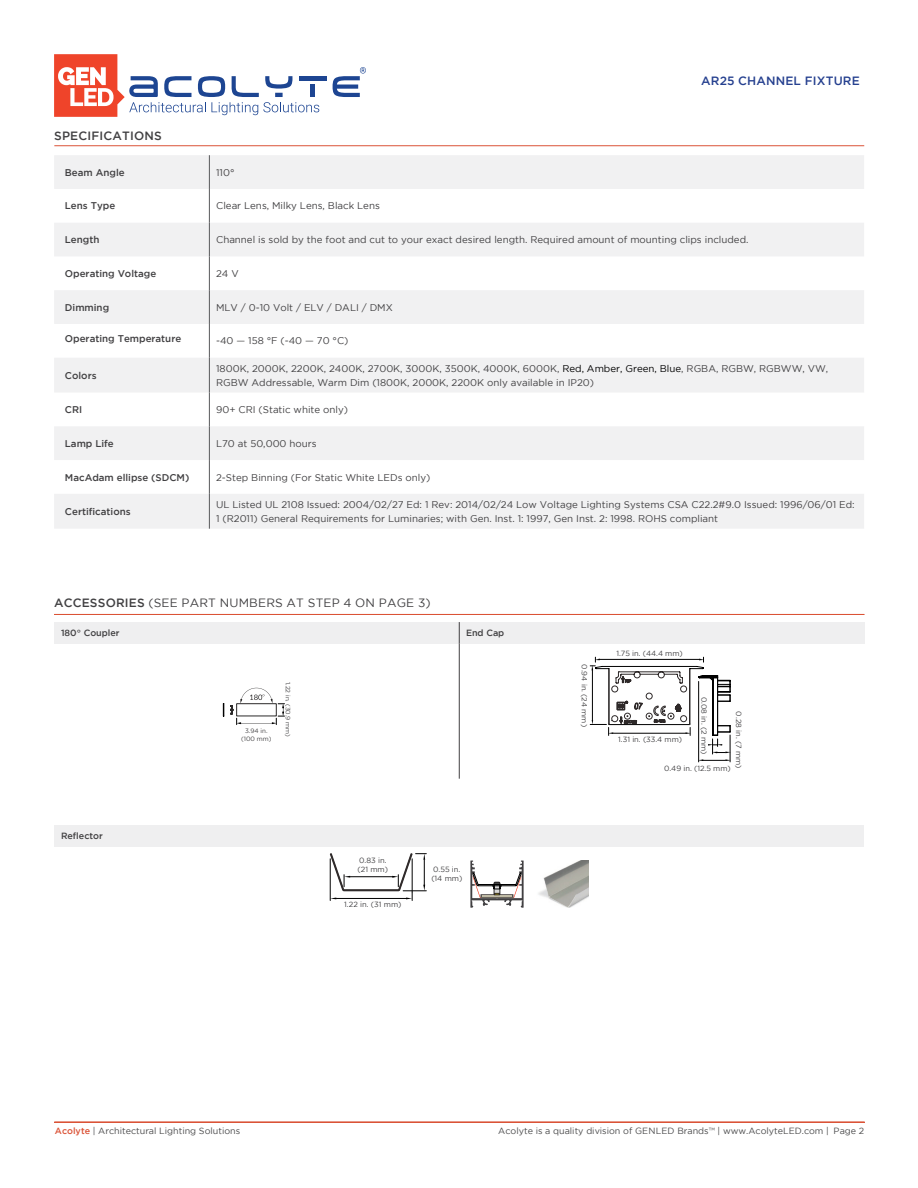
<style>
.page{position:relative;width:918px;height:1188px;background:#fff}
.page>*{position:absolute;margin:0;border:0;box-sizing:border-box;transform-origin:0 0}
.t1{font:12px "Gotham";letter-spacing:.015em;color:#414042}
.t2{font:500 12px "Gotham";letter-spacing:.015em;color:#25408f}
.t3{font:500 12px "Gotham";letter-spacing:.015em;color:#414042}
.t4{font:9.75px/14.2px "Gotham";color:#414042}
.t5{font:500 9.75px "Gotham";color:#414042}
.t6{font:9px "Gotham";color:#4a4a4b}
.t7{font:500 9px "Gotham";color:#414042}
.t8{font:7.5px/9px "Gotham";color:#414042}
.t9{font:6.3px/7.5px "Gotham";color:#414042;text-align:center}
.s1{color:#000}
.s2{font-weight:500}
.s3{font-weight:500;color:#db5337}
.s4{color:#58595b}
</style>
<div class="page">
<svg style="left:54px;top:54px;width:265px;height:63px"></svg>
<div style="left:310px;top:85px;width:5px;height:12px;background:#1d4592"></div>
<hr style="left:299px;top:76px;width:27px;height:4px;background:#1d4592">
<svg style="left:333px;top:67px;width:33px;height:30px"></svg>
<hr style="left:54px;top:145px;width:810px;height:1px;background:#db5337">
<hr style="left:54px;top:1122px;width:811px;height:1px;background:#db5337">
<svg style="left:54px;top:155px;width:810px;height:374px;fill:#f1f1f2"></svg>
<hr style="left:209px;top:155px;width:1px;height:34px;background:#58595b">
<hr style="left:209px;top:189px;width:1px;height:34px;background:#58595b">
<hr style="left:209px;top:223px;width:1px;height:33px;background:#58595b">
<hr style="left:209px;top:256px;width:1px;height:34px;background:#58595b">
<hr style="left:209px;top:290px;width:1px;height:34px;background:#58595b">
<hr style="left:209px;top:324px;width:1px;height:34px;background:#58595b">
<hr style="left:209px;top:358px;width:1px;height:35px;background:#58595b">
<hr style="left:209px;top:393px;width:1px;height:33px;background:#58595b">
<hr style="left:209px;top:426px;width:1px;height:34px;background:#58595b">
<hr style="left:209px;top:460px;width:1px;height:34px;background:#58595b">
<hr style="left:209px;top:494px;width:1px;height:35px;background:#58595b">
<div style="left:54px;top:622px;width:405px;height:22px;background:#efeff0"></div>
<div style="left:459px;top:622px;width:405px;height:22px;background:#efeff0"></div>
<svg style="left:459px;top:622px;width:1px;height:22px"></svg>
<hr style="left:459px;top:644px;width:1px;height:135px;background:#414042">
<svg style="left:223px;top:688px;width:62px;height:37px"></svg>
<svg style="left:590px;top:657px;width:141px;height:105px"></svg>
<div style="left:54px;top:825px;width:810px;height:22px;background:#efeff0"></div>
<img style="left:538px;top:861px;width:51px;height:47px">
<hr style="left:330px;top:859px;width:1px;height:42px;background:#000">
<hr style="left:412px;top:859px;width:1px;height:42px;background:#000">
<svg style="left:330px;top:853px;width:96px;height:46px"></svg>
<svg style="left:470px;top:861px;width:54px;height:47px"></svg>
<hr style="left:54px;top:614px;width:810px;height:1px;background:#db5336">
<p class="t2" style="left:701px;top:74px;width:160px">AR25 CHANNEL FIXTURE</p>
<p class="t3" style="left:54px;top:129px;width:109px">SPECIFICATIONS</p>
<p class="t5" style="left:65px;top:167px;width:61px">Beam Angle</p>
<p class="t4" style="left:216px;top:165px;width:20px">110°</p>
<p class="t5" style="left:65px;top:200px;width:52px">Lens Type</p>
<p class="t4" style="left:216px;top:199px;width:165px">Clear Lens, Milky Lens, Black Lens</p>
<p class="t5" style="left:65px;top:234px;width:36px">Length</p>
<p class="t4" style="left:216px;top:232px;width:534px">Channel is sold by the foot and cut to your exact desired length. Required amount of mounting clips included.</p>
<p class="t5" style="left:65px;top:268px;width:93px">Operating Voltage</p>
<p class="t4" style="left:216px;top:266px;width:24px">24 V</p>
<p class="t5" style="left:65px;top:302px;width:46px">Dimming</p>
<p class="t4" style="left:216px;top:300px;width:178px">MLV / 0-10 Volt / ELV / DALI / DMX</p>
<p class="t5" style="left:65px;top:333px;width:118px">Operating Temperature</p>
<p class="t4" style="left:216px;top:334px;width:134px">-40 — 158 °F (-40 — 70 °C)</p>
<p class="t5" style="left:65px;top:370px;width:33px">Colors</p>
<p class="t4" style="left:216px;top:361px;width:614px">1800K, 2000K, 2200K, 2400K, 2700K, 3000K, 3500K, 4000K, 6000K, <span class="s1">Red, Amber, Green, Blue</span>, RGBA, RGBW, RGBWW, VW,<br>RGBW Addressable, Warm Dim (1800K, 2000K, 2200K only available in IP20)</p>
<p class="t5" style="left:65px;top:404px;width:19px">CRI</p>
<p class="t4" style="left:216px;top:402px;width:133px">90+ CRI (Static white only)</p>
<p class="t5" style="left:65px;top:438px;width:50px">Lamp Life</p>
<p class="t4" style="left:216px;top:436px;width:102px">L70 at 50,000 hours</p>
<p class="t5" style="left:65px;top:472px;width:126px">MacAdam ellipse (SDCM)</p>
<p class="t4" style="left:216px;top:470px;width:216px">2-Step Binning (For Static White LEDs only)</p>
<p class="t5" style="left:65px;top:506px;width:67px">Certifications</p>
<p class="t4" style="left:216px;top:497px;width:640px">UL Listed UL 2108 Issued: 2004/02/27 Ed: 1 Rev: 2014/02/24 Low Voltage Lighting Systems CSA C22.2#9.0 Issued: 1996/06/01 Ed:<br>1 (R2011) General Requirements for Luminaries; with Gen. Inst. 1: 1997, Gen Inst. 2: 1998. ROHS compliant</p>
<p class="t1" style="left:54px;top:596px;width:378px"><span class="s2">ACCESSORIES</span> (SEE PART NUMBERS AT STEP 4 ON PAGE 3)</p>
<p class="t7" style="left:61px;top:628px;width:60px">180° Coupler</p>
<p class="t7" style="left:466px;top:628px;width:40px">End Cap</p>
<p class="t7" style="left:61px;top:831px;width:43px">Reflector</p>
<p class="t9" style="left:241px;top:727px;width:32px">3.94 in. (100 mm)</p>
<p class="t9" style="left:292px;top:682px;width:57px;rotate:90deg">1.22 in. (30.9 mm)</p>
<p class="t8" style="left:358px;top:856px;width:32px">0.83 in. (21 mm)</p>
<p class="t8" style="left:344px;top:900px;width:59px">1.22 in. (31 mm)</p>
<p class="t8" style="left:431px;top:865px;width:32px">0.55 in. (14 mm)</p>
<p class="t8" style="left:589px;top:664px;width:64px;rotate:90deg">0.94 in. (24 mm)</p>
<p class="t8" style="left:616px;top:649px;width:68px">1.75 in. (44.4 mm)</p>
<p class="t8" style="left:709px;top:697px;width:59px;rotate:90deg">0.08 in. (2 mm)</p>
<p class="t8" style="left:743px;top:711px;width:58px;rotate:90deg">0.28 in. (7 mm)</p>
<p class="t8" style="left:618px;top:735px;width:65px">1.31 in. (33.4 mm)</p>
<p class="t8" style="left:664px;top:763px;width:68px">0.49 in. (12.5 mm)</p>
<p class="t6" style="left:55px;top:1126px;width:187px"><span class="s3">Acolyte</span> | Architectural Lighting Solutions</p>
<p class="t6" style="left:498px;top:1126px;width:367px">Acolyte is a quality division of GENLED Brands<span class="s4">™</span> | www.AcolyteLED.com | Page 2</p>
</div>
